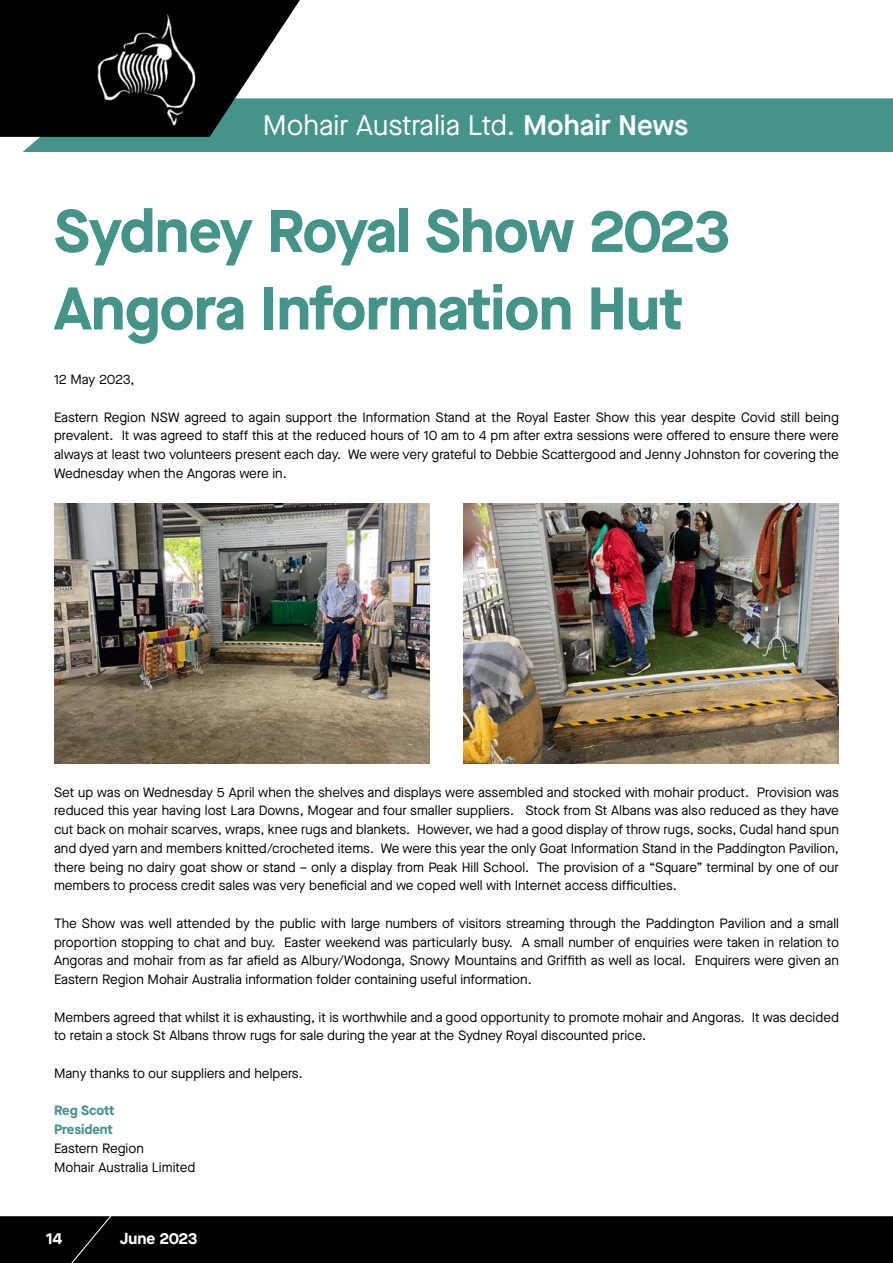
<style>
.page{position:relative;width:893px;height:1263px;background:#fff}
.page>*{position:absolute;margin:0;border:0;box-sizing:border-box;transform-origin:0 0}
.t1{font:700 60px/77.6px "Maison Neue";letter-spacing:-.01em;color:#44948a}
.t2{font:28.2px "Maison Neue";color:#fff}
.t3{font:700 15.9px "Maison Neue";color:#fff}
.t4{font:13.5px/18.8px "Maison Neue";color:#000;text-align:justify}
.t5{font:700 13.5px/18.8px "Maison Neue";color:#44948a}
.t6{font:13.5px "Maison Neue";letter-spacing:-.02em;color:#000}
.s1{font-weight:600}
</style>
<div class="page">
<div style="left:23px;top:98px;width:870px;height:54px;background:#44948a"></div>
<div style="left:0;top:1216px;width:893px;height:47px;background:#000"></div>
<svg style="left:0;top:0;width:318px;height:137px"></svg>
<img style="left:96px;top:13px;width:100px;height:118px">
<img style="left:54px;top:504px;width:375px;height:259px">
<img style="left:463px;top:504px;width:376px;height:259px">
<h2 class="t2" style="left:263px;top:107px;width:427px">Mohair Australia Ltd. <span class="s1">Mohair News</span></h2>
<h1 class="t1" style="left:54px;top:190px;width:678px">Sydney Royal Show 2023<br>Angora Information Hut</h1>
<p class="t6" style="left:54px;top:370px;width:82px">12 May 2023,</p>
<p class="t4" style="left:54px;top:407px;width:786px">Eastern Region NSW agreed to again support the Information Stand at the Royal Easter Show this year despite Covid still being prevalent. It was agreed to staff this at the reduced hours of 10 am to 4 pm after extra sessions were offered to ensure there were always at least two volunteers present each day. We were very grateful to Debbie Scattergood and Jenny Johnston for covering the Wednesday when the Angoras were in.</p>
<p class="t4" style="left:54px;top:782px;width:786px">Set up was on Wednesday 5 April when the shelves and displays were assembled and stocked with mohair product. Provision was reduced this year having lost Lara Downs, Mogear and four smaller suppliers. Stock from St Albans was also reduced as they have cut back on mohair scarves, wraps, knee rugs and blankets. However, we had a good display of throw rugs, socks, Cudal hand spun and dyed yarn and members knitted/crocheted items. We were this year the only Goat Information Stand in the Paddington Pavilion, there being no dairy goat show or stand – only a display from Peak Hill School. The provision of a “Square” terminal by one of our members to process credit sales was very beneficial and we coped well with Internet access difficulties.</p>
<p class="t4" style="left:54px;top:914px;width:786px">The Show was well attended by the public with large numbers of visitors streaming through the Paddington Pavilion and a small proportion stopping to chat and buy. Easter weekend was particularly busy. A small number of enquiries were taken in relation to Angoras and mohair from as far afield as Albury/Wodonga, Snowy Mountains and Griffith as well as local. Enquirers were given an Eastern Region Mohair Australia information folder containing useful information.</p>
<p class="t4" style="left:54px;top:1007px;width:786px">Members agreed that whilst it is exhausting, it is worthwhile and a good opportunity to promote mohair and Angoras. It was decided to retain a stock St Albans throw rugs for sale during the year at the Sydney Royal discounted price.</p>
<p class="t4" style="left:54px;top:1064px;width:250px">Many thanks to our suppliers and helpers.</p>
<p class="t5" style="left:54px;top:1101px;width:62px">Reg Scott<br>President</p>
<p class="t4" style="left:54px;top:1139px;width:143px">Eastern Region<br>Mohair Australia Limited</p>
<p class="t3" style="left:46px;top:1227px;width:18px">14</p>
<p class="t3" style="left:120px;top:1227px;width:80px">June 2023</p>
</div>
